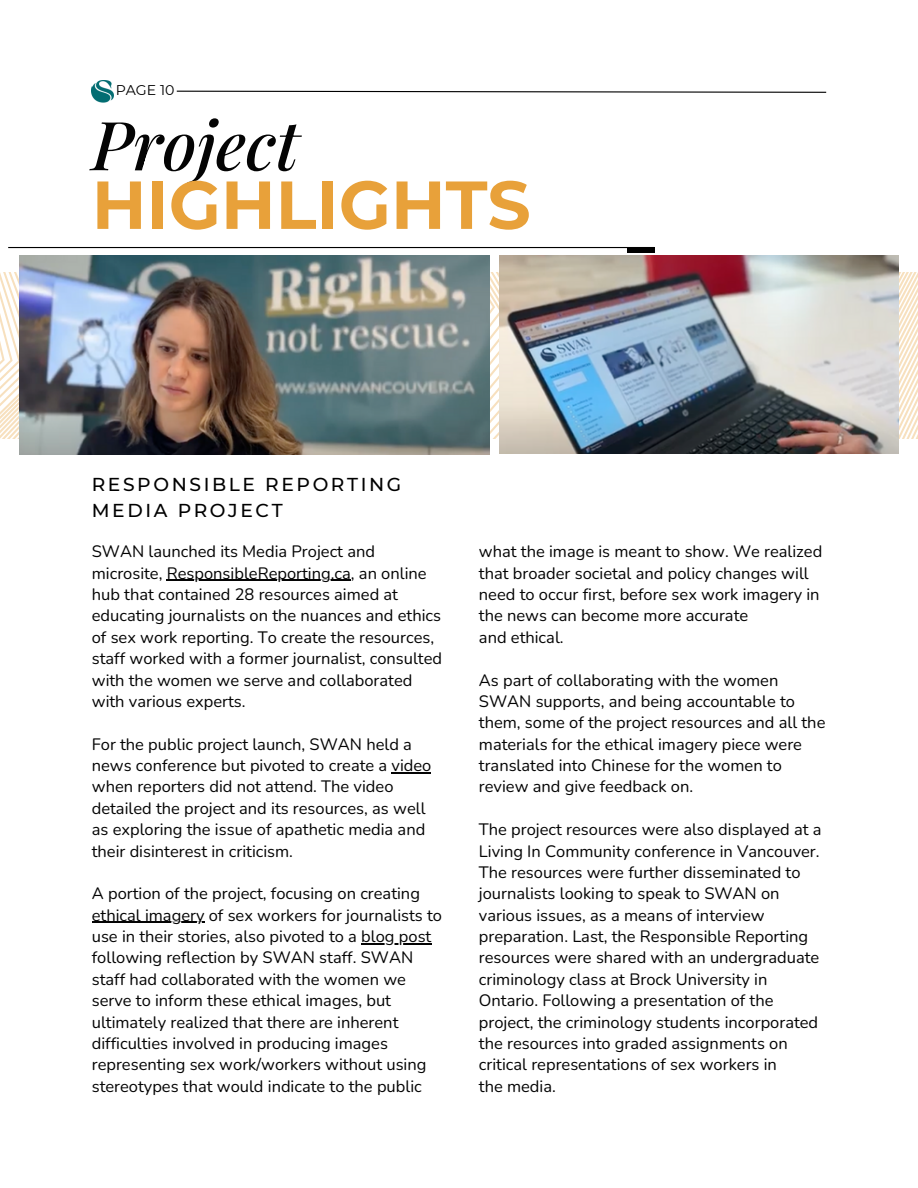
<style>
.page{position:relative;width:918px;height:1188px;background:#fff}
.page>*{position:absolute;margin:0;border:0;box-sizing:border-box;transform-origin:0 0}
.t1{font:700 67.8px "Montserrat";color:#e8a13a}
.t2{font:italic 500 67.8px "Playfair Display";color:#040404}
.t3{font:500 18.75px/25.8px "Montserrat";letter-spacing:.14em;color:#000}
.t4{font:16.5px/21.3px "Nunito";color:#040404}
.t5{font:14.1px "Montserrat";color:#000}
</style>
<div class="page">
<img style="left:92px;top:81px;width:21px;height:22px">
<svg style="left:176px;top:90px;width:651px;height:3px"></svg>
<hr style="left:8px;top:247px;width:646px;height:1px;background:#000">
<div style="left:627px;top:247px;width:27px;height:5px;background:#000"></div>
<svg style="left:0;top:273px;width:20px;height:166px"></svg>
<svg style="left:899px;top:273px;width:19px;height:166px"></svg>
<img style="left:20px;top:256px;width:470px;height:199px">
<img style="left:499px;top:256px;width:400px;height:198px">
<hr style="left:167px;top:580px;width:184px;height:1px;background:#040404">
<hr style="left:392px;top:772px;width:39px;height:1px;background:#040404">
<hr style="left:92px;top:922px;width:113px;height:1px;background:#040404">
<hr style="left:361px;top:943px;width:70px;height:1px;background:#040404">
<p class="t5" style="left:116px;top:81px;width:60px">PAGE 10</p>
<p class="t2" style="left:92px;top:97px;width:209px">Project</p>
<p class="t1" style="left:92px;top:163px;width:440px">HIGHLIGHTS</p>
<p class="t3" style="left:92px;top:472px;width:311px">RESPONSIBLE REPORTING<br>MEDIA PROJECT</p>
<p class="t4" style="left:92px;top:541px;width:336px">SWAN launched its Media Project and microsite, ResponsibleReporting.ca, an online</p>
<h3 class="t4" style="left:92px;top:584px;width:352px">hub that contained 28 resources aimed at educating journalists on the nuances and ethics of sex work reporting. To create the resources, staff worked with a former journalist, consulted with the women we serve and collaborated with various experts.</h3>
<h3 class="t4" style="left:92px;top:734px;width:341px">For the public project launch, SWAN held a news conference but pivoted to create a video</h3>
<h4 class="t4" style="left:92px;top:776px;width:335px">when reporters did not attend. The video detailed the project and its resources, as well as exploring the issue of apathetic media and their disinterest in criticism.</h4>
<h4 class="t4" style="left:92px;top:883px;width:330px">A portion of the project, focusing on creating</h4>
<h4 class="t4" style="left:92px;top:905px;width:352px">ethical imagery of sex workers for journalists to use in their stories, also pivoted to a blog post</h4>
<h4 class="t4" style="left:92px;top:947px;width:336px">following reflection by SWAN staff. SWAN staff had collaborated with the women we serve to inform these ethical images, but ultimately realized that there are inherent difficulties involved in producing images representing sex work/workers without using stereotypes that would indicate to the public</h4>
<h4 class="t4" style="left:479px;top:541px;width:345px">what the image is meant to show. We realized that broader societal and policy changes will need to occur first, before sex work imagery in the news can become more accurate<br>and ethical.</h4>
<h4 class="t4" style="left:479px;top:670px;width:348px">As part of collaborating with the women SWAN supports, and being accountable to them, some of the project resources and all the materials for the ethical imagery piece were translated into Chinese for the women to review and give feedback on.</h4>
<h4 class="t4" style="left:479px;top:819px;width:344px">The project resources were also displayed at a Living In Community conference in Vancouver.<br>The resources were further disseminated to journalists looking to speak to SWAN on various issues, as a means of interview preparation. Last, the Responsible Reporting resources were shared with an undergraduate criminology class at Brock University in Ontario. Following a presentation of the project, the criminology students incorporated the resources into graded assignments on critical representations of sex workers in<br>the media.</h4>
</div>
